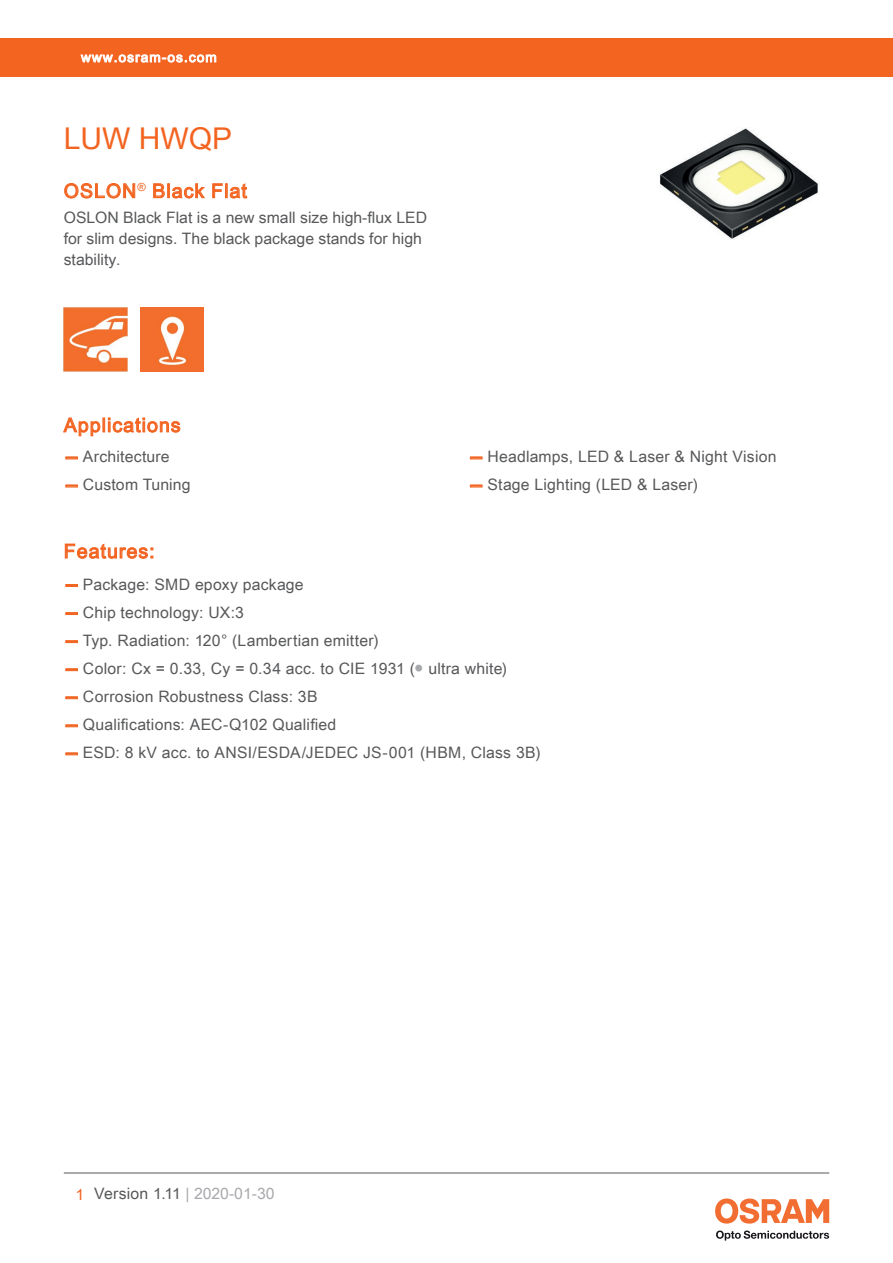
<style>
.page{position:relative;width:893px;height:1263px;background:#fff}
.page>*{position:absolute;margin:0;border:0;box-sizing:border-box;transform-origin:0 0}
.t1{font:30px "Arial Unicode MS";color:#f36421}
.t2{font:19.5px "Arial Unicode MS";letter-spacing:.055em;color:#f36421}
.t3{font:15.75px/21px "Arial Unicode MS";letter-spacing:.01em;color:#57585a}
.t4{font:13.5px "Arial Unicode MS";letter-spacing:.085em;color:#fff}
.s1{font-family:"Helvetica Neue LT Pro";font-weight:700;color:#f36421}
.s2{color:#a8a9ad}
.s3{color:#f36421}
</style>
<div class="page">
<hr style="left:64px;top:1173px;width:765px;height:1px;background:#57585a">
<svg style="left:716px;top:1230px;width:113px;height:10px"></svg>
<svg style="left:715px;top:1198px;width:114px;height:25px"></svg>
<div style="left:0;top:38px;width:893px;height:39px;background:#f36421"></div>
<svg style="left:80px;top:54px;width:137px;height:9px"></svg>
<svg style="left:63px;top:417px;width:118px;height:20px"></svg>
<img style="left:660px;top:128px;width:159px;height:111px">
<svg style="left:64px;top:183px;width:72px;height:16px"></svg>
<svg style="left:153px;top:183px;width:12px;height:15px"></svg>
<div style="left:167px;top:183px;width:3px;height:15px;border:1px solid #f36421"></div>
<svg style="left:172px;top:183px;width:33px;height:16px"></svg>
<svg style="left:212px;top:183px;width:11px;height:15px"></svg>
<div style="left:225px;top:183px;width:3px;height:15px;border:1px solid #f36421"></div>
<svg style="left:229px;top:183px;width:19px;height:16px"></svg>
<img style="left:64px;top:308px;width:63px;height:63px">
<img style="left:140px;top:308px;width:64px;height:63px">
<svg style="left:66px;top:457px;width:11px;height:2px"></svg>
<svg style="left:66px;top:485px;width:11px;height:2px"></svg>
<svg style="left:470px;top:457px;width:12px;height:2px"></svg>
<svg style="left:470px;top:485px;width:12px;height:2px"></svg>
<svg style="left:65px;top:543px;width:88px;height:16px"></svg>
<svg style="left:66px;top:584px;width:11px;height:2px"></svg>
<svg style="left:66px;top:641px;width:11px;height:2px"></svg>
<svg style="left:66px;top:669px;width:11px;height:2px"></svg>
<svg style="left:66px;top:697px;width:11px;height:2px"></svg>
<svg style="left:66px;top:725px;width:11px;height:2px"></svg>
<svg style="left:66px;top:753px;width:11px;height:2px"></svg>
<p class="t4" style="left:81px;top:47px;width:137px">www.osram-os.com</p>
<h1 class="t1" style="left:64px;top:117px;width:170px">LUW HWQP</h1>
<p class="t2" style="left:64px;top:177px;width:185px">OSLON<sup>®</sup> Black Flat</p>
<p class="t3" style="left:64px;top:207px;width:365px">OSLON Black Flat is a new small size high-flux LED for slim designs. The black package stands for high stability.</p>
<p class="t2" style="left:64px;top:411px;width:118px">Applications</p>
<p class="t3" style="left:64px;top:446px;width:107px"><span class="s1">—</span> Architecture</p>
<p class="t3" style="left:64px;top:474px;width:128px"><span class="s1">—</span> Custom Tuning</p>
<p class="t3" style="left:468px;top:446px;width:310px"><span class="s1">—</span> Headlamps, LED &amp; Laser &amp; Night Vision</p>
<p class="t3" style="left:468px;top:474px;width:231px"><span class="s1">—</span> Stage Lighting (LED &amp; Laser)</p>
<p class="t2" style="left:64px;top:537px;width:92px">Features:</p>
<p class="t3" style="left:64px;top:573px;width:241px"><span class="s1">—</span> Package: SMD epoxy package</p>
<p class="t3" style="left:64px;top:601px;width:182px"><span class="s1">—</span> Chip technology: UX:3</p>
<p class="t3" style="left:64px;top:629px;width:317px"><span class="s1">—</span> Typ. Radiation: 120° (Lambertian emitter)</p>
<p class="t3" style="left:64px;top:658px;width:445px"><span class="s1">—</span> Color: Cx = 0.33, Cy = 0.34 acc. to CIE 1931 (<span class="s2">●</span> ultra white)</p>
<p class="t3" style="left:64px;top:686px;width:255px"><span class="s1">—</span> Corrosion Robustness Class: 3B</p>
<p class="t3" style="left:64px;top:714px;width:274px"><span class="s1">—</span> Qualifications: AEC-Q102 Qualified</p>
<p class="t3" style="left:64px;top:742px;width:478px"><span class="s1">—</span> ESD: 8 kV acc. to ANSI/ESDA/JEDEC JS-001 (HBM, Class 3B)</p>
<p class="t3" style="left:76px;top:1183px;width:200px"><span class="s3">1</span> Version 1.11 <span class="s2">| 2020-01-30</span></p>
</div>
